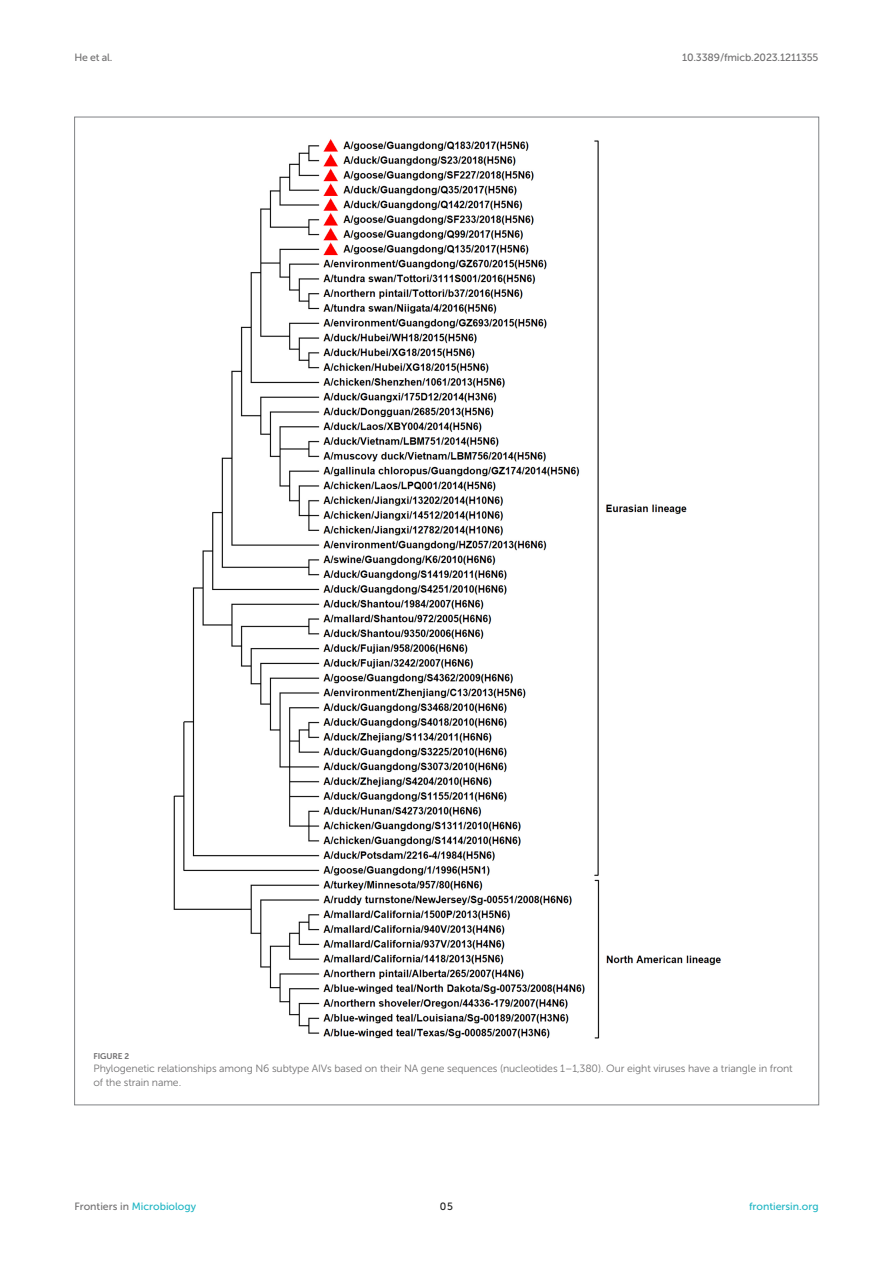
<style>
.page{position:relative;width:893px;height:1263px;background:#fff}
.page>*{position:absolute;margin:0;border:0;box-sizing:border-box;transform-origin:0 0}
.FIG_LEG{font:10.5px/13.5px "Museo Sans 300";letter-spacing:-.01em;color:#706f70}
.t1{font:10.5px "Museo Sans 500";color:#1db5c3}
.t2{font:10.5px "Museo Sans 500";letter-spacing:-.015em;color:#706f70}
.t3{font:10.5px "Museo Sans 500";color:#1b1c1b}
.FIG_HD{font:8.25px "Museo Sans 700";letter-spacing:-.01em;color:#706f70}
.s1{color:#706f70}
</style>
<div class="page">
<img style="left:173px;top:139px;width:548px;height:900px">
<p class="t2" style="left:74px;top:51px;width:40px">He et al.</p>
<p class="t2" style="left:682px;top:51px;width:138px">10.3389/fmicb.2023.1211355</p>
<p class="FIG_HD" style="left:94px;top:1051px;width:37px">FIGURE 2</p>
<p class="FIG_LEG" style="left:94px;top:1062px;width:701px">Phylogenetic relationships among N6 subtype AIVs based on their NA gene sequences (nucleotides 1–1,380). Our eight viruses have a triangle in front of the strain name.</p>
<p class="t1" style="left:74px;top:1200px;width:123px"><span class="s1">Frontiers in</span> Microbiology</p>
<p class="t3" style="left:440px;top:1200px;width:14px">05</p>
<p class="t1" style="left:749px;top:1200px;width:71px">frontiersin.org</p>
</div>
